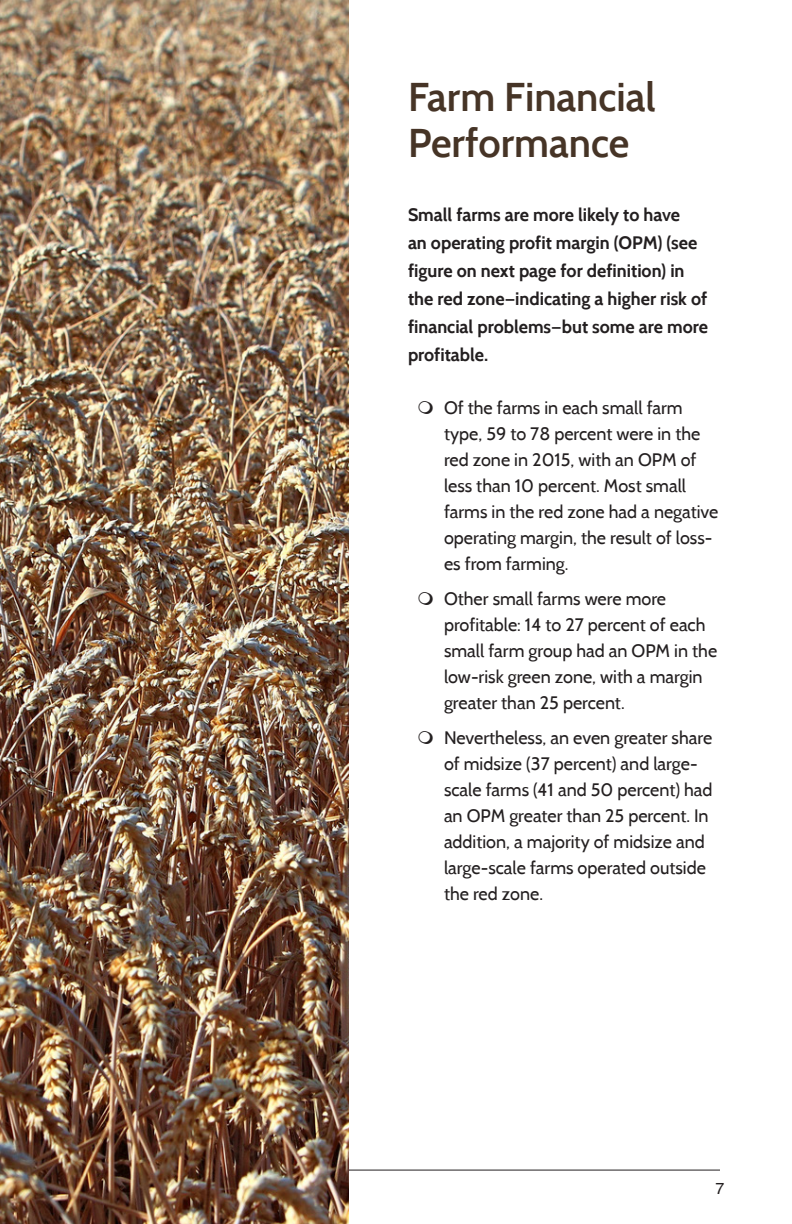
<style>
.page{position:relative;width:792px;height:1224px;background:#fff}
.page>*{position:absolute;margin:0;border:0;box-sizing:border-box;transform-origin:0 0}
.Heading_1{font:600 40px/46px "Cabin";color:#463426}
.t1{font:18px/26px "Cabin";color:#231f20}
.Body{font:700 18px/28px "Cabin";color:#231f20}
.t2{font:16px "Helvetica";color:#231f20}
</style>
<div class="page">
<hr style="left:0;top:1170px;width:720px;height:1px;background:#231f20">
<img style="left:0;top:0;width:348px;height:1224px">
<p class="Heading_1" style="left:408px;top:73px;width:249px">Farm Financial<br>Performance</p>
<p class="Body" style="left:408px;top:200px;width:302px">Small farms are more likely to have<br>an operating profit margin (OPM) (see figure on next page for definition) in the red zone—indicating a higher risk of financial problems—but some are more profitable.</p>
<p class="t1" style="left:444px;top:394px;width:276px">Of the farms in each small farm type, 59 to 78 percent were in the red zone in 2015, with an OPM of less than 10 percent. Most small farms in the red zone had a negative operating margin, the result of loss&shy;es from farming.</p>
<p class="t1" style="left:444px;top:585px;width:275px">Other small farms were more profitable: 14 to 27 percent of each small farm group had an OPM in the low-risk green zone, with a margin greater than 25 percent.</p>
<p class="t1" style="left:444px;top:724px;width:270px">Nevertheless, an even greater share of midsize (37 percent) and large&shy;scale farms (41 and 50 percent) had an OPM greater than 25 percent. In addition, a majority of midsize and large-scale farms operated outside the red zone.</p>
<p class="t2" style="left:716px;top:1179px;width:10px">7</p>
</div>
